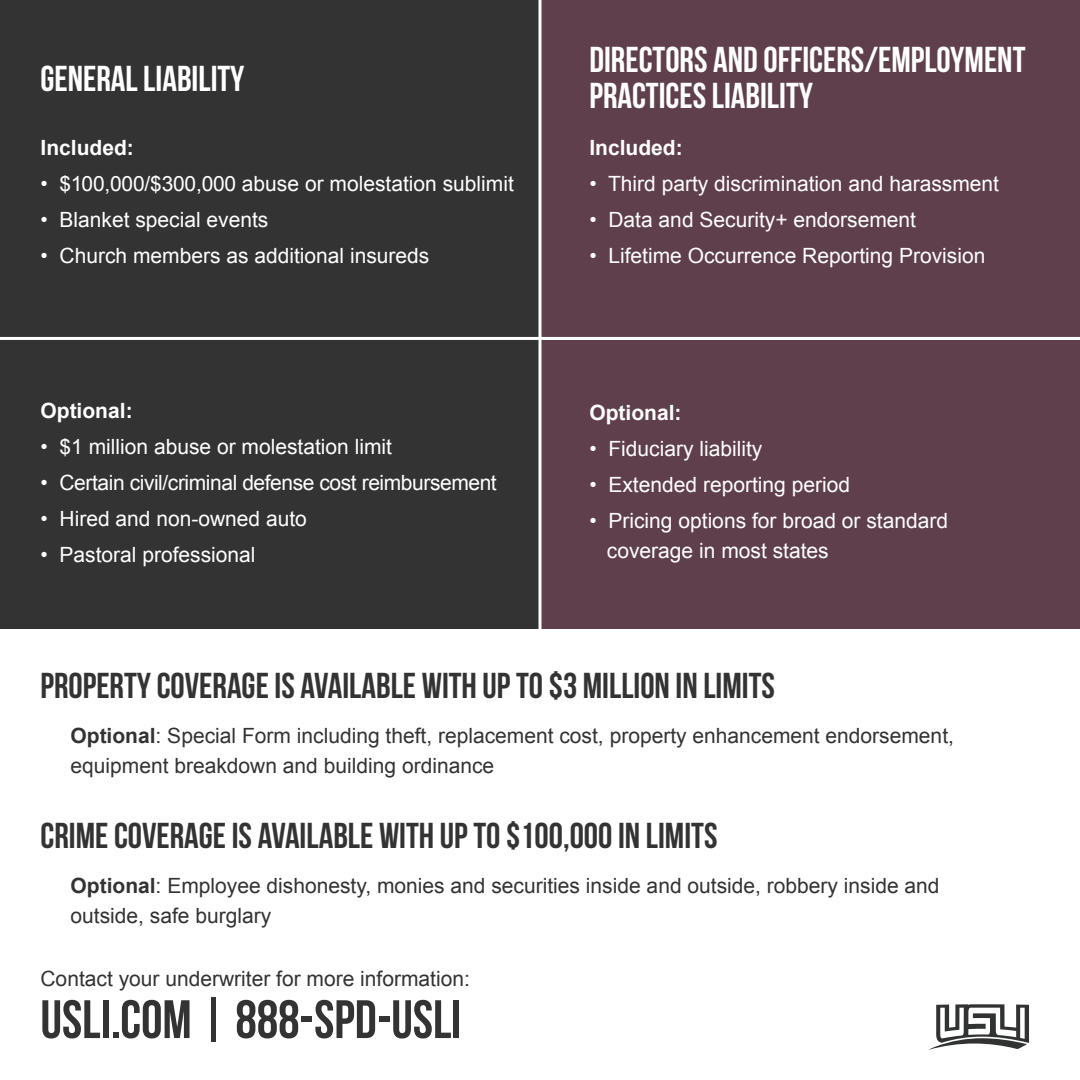
<style>
.page{position:relative;width:1080px;height:1080px;background:#fff}
.page>*{position:absolute;margin:0;border:0;box-sizing:border-box;transform-origin:0 0}
.t1{font:54px "Bebas Neue";color:#323332}
.t2{font:36px "Bebas Neue";color:#323332}
.t3{font:36px/36px "Bebas Neue";color:#fff}
.t4{font:21px/30px "Arial";color:#fff}
.t5{font:21px/30px "Arial";color:#323332}
.t6{font:21px "Arial";letter-spacing:-.02em;color:#fff}
.t7{font:700 21px "Arial";color:#fff}
.s1{font-weight:700}
</style>
<div class="page">
<div style="left:0;top:0;width:564px;height:629px;background:#323332"></div>
<div style="left:540px;top:0;width:540px;height:629px;background:#603f4c"></div>
<svg style="left:928px;top:1004px;width:101px;height:46px"></svg>
<svg style="left:538px;top:0;width:4px;height:629px"></svg>
<hr style="left:0;top:337px;width:1080px;height:3px;background:#fff">
<h2 class="t3" style="left:40px;top:60px;width:206px">GENERAL LIABILITY</h2>
<p class="t7" style="left:40px;top:133px;width:95px">Included:</p>
<p class="t4" style="left:40px;top:168px;width:475px">• $100,000/$300,000 abuse or molestation sublimit</p>
<p class="t4" style="left:40px;top:204px;width:229px">• Blanket special events</p>
<p class="t4" style="left:40px;top:240px;width:390px">• Church members as additional insureds</p>
<p class="t7" style="left:40px;top:397px;width:94px">Optional:</p>
<p class="t4" style="left:40px;top:432px;width:353px">• $1 million abuse or molestation limit</p>
<p class="t6" style="left:40px;top:469px;width:458px">• Certain civil/criminal defense cost reimbursement</p>
<p class="t4" style="left:40px;top:504px;width:268px">• Hired and non-owned auto</p>
<p class="t4" style="left:40px;top:540px;width:217px">• Pastoral professional</p>
<h2 class="t3" style="left:589px;top:41px;width:438px">DIRECTORS AND OFFICERS/EMPLOYMENT<br>PRACTICES LIABILITY</h2>
<p class="t7" style="left:589px;top:133px;width:95px">Included:</p>
<p class="t4" style="left:589px;top:168px;width:411px">• Third party discrimination and harassment</p>
<p class="t4" style="left:589px;top:204px;width:328px">• Data and Security+ endorsement</p>
<p class="t4" style="left:589px;top:240px;width:397px">• Lifetime Occurrence Reporting Provision</p>
<p class="t7" style="left:589px;top:399px;width:94px">Optional:</p>
<p class="t4" style="left:589px;top:434px;width:175px">• Fiduciary liability</p>
<p class="t4" style="left:589px;top:470px;width:262px">• Extended reporting period</p>
<p class="t4" style="left:607px;top:506px;width:343px;text-indent:-18px">• Pricing options for broad or standard coverage in most states</p>
<h2 class="t2" style="left:40px;top:666px;width:736px">PROPERTY COVERAGE IS AVAILABLE WITH UP TO $3 MILLION IN LIMITS</h2>
<p class="t5" style="left:70px;top:721px;width:885px"><span class="s1">Optional</span>: Special Form including theft, replacement cost, property enhancement endorsement, equipment breakdown and building ordinance</p>
<h2 class="t2" style="left:40px;top:816px;width:679px">CRIME COVERAGE IS AVAILABLE WITH UP TO $100,000 IN LIMITS</h2>
<p class="t5" style="left:71px;top:871px;width:871px"><span class="s1">Optional</span>: Employee dishonesty, monies and securities inside and outside, robbery inside and outside, safe burglary</p>
<p class="t5" style="left:40px;top:964px;width:431px">Contact your underwriter for more information:</p>
<h1 class="t1" style="left:40px;top:990px;width:423px">USLI.COM | 888-SPD-USLI</h1>
</div>
